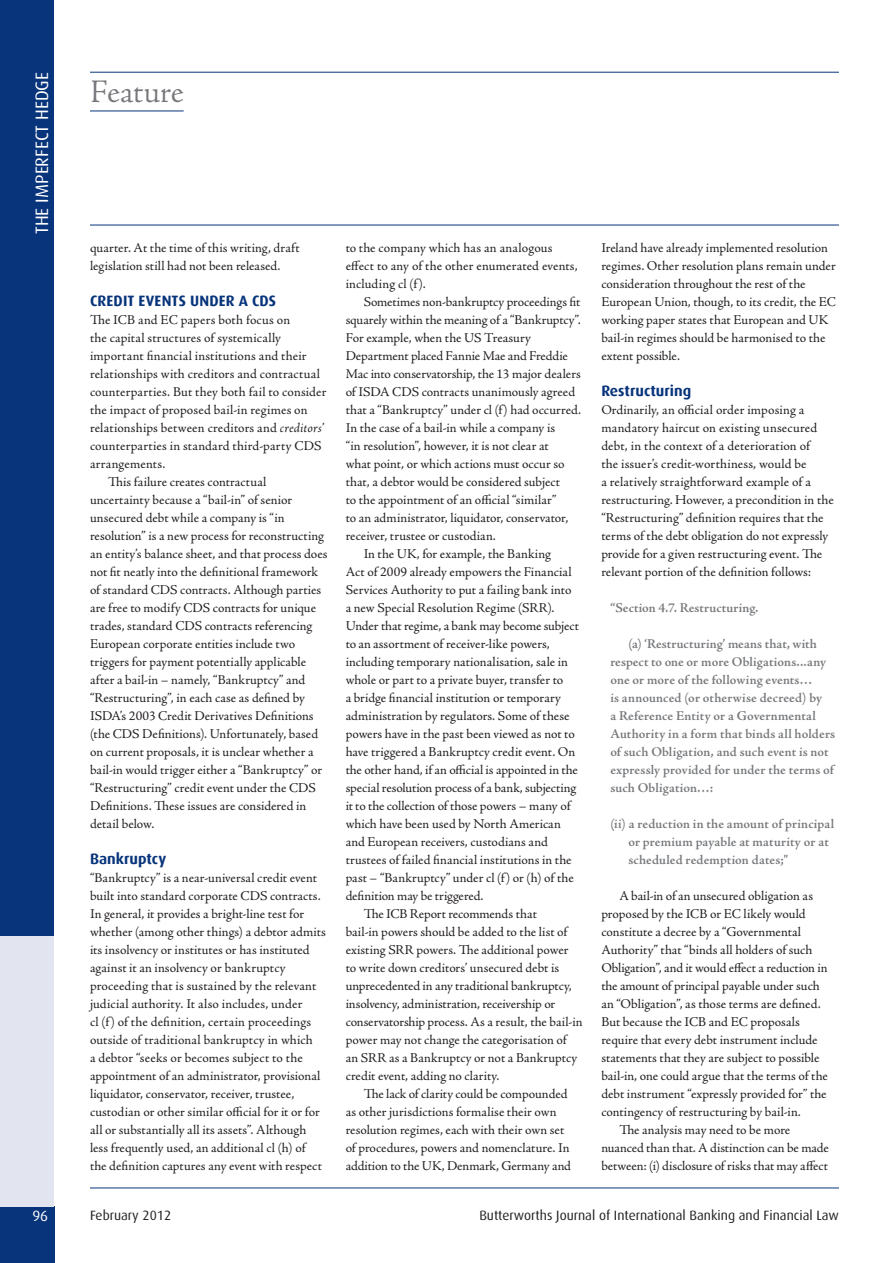
<style>
.page{position:relative;width:893px;height:1263px;background:#fff}
.page>*{position:absolute;margin:0;border:0;box-sizing:border-box;transform-origin:0 0}
.j-Section_Title{font:300 33px "Adobe Jenson Pro";color:#76787b}
.j-Strap{font:18px "Dax";color:#fff}
.j-H2{font:700 15px "Dax";color:#08347b}
.j-H1{font:700 15px "Dax";letter-spacing:.01em;color:#08347b}
.t1{font:15px "Dax";color:#fff}
.j-Para{font:13.5px/18px "Adobe Jenson Pro";color:#231f20}
.j-PC{font:13.5px/18px "Adobe Jenson Pro";letter-spacing:.005em;color:#231f20}
.j-QP{font:600 13.5px/18px "Adobe Jenson Pro";letter-spacing:.005em;color:#76787b}
.j-QuoteL1{font:600 13.5px/18px "Adobe Jenson Pro";letter-spacing:.005em;color:#76787b}
.j-Folio{font:13.5px "Dax";color:#231f20}
.j-QC{font:600 13.5px "Adobe Jenson Pro";letter-spacing:.005em;color:#76787b}
.s1{font-style:italic}
</style>
<div class="page">
<hr style="left:90px;top:1188px;width:749px;height:1px;background:#08347b">
<hr style="left:90px;top:72px;width:749px;height:1px;background:#08347b">
<div style="left:0;top:1206px;width:54px;height:57px;background:#08347b"></div>
<hr style="left:90px;top:225px;width:749px;height:1px;background:#08347b">
<div style="left:0;top:0;width:54px;height:936px;background:#08347b"></div>
<div style="left:0;top:936px;width:54px;height:270px;background:#e2e4ef"></div>
<hr style="left:90px;top:111px;width:94px;height:1px;background:#08347b">
<p class="j-Strap" style="left:32px;top:234px;width:163px;rotate:-90deg">THE IMPERFECT HEDGE</p>
<p class="j-Section_Title" style="left:90px;top:73px;width:95px">Feature</p>
<p class="j-Para" style="left:90px;top:239px;width:211px">quarter. At the time of this writing, draft legislation still had not been released.</p>
<p class="j-H1" style="left:90px;top:292px;width:188px">CREDIT EVENTS UNDER A CDS</p>
<p class="j-PC" style="left:90px;top:311px;width:238px">The ICB and EC papers both focus on<br>the capital structures of systemically important financial institutions and their relationships with creditors and contractual counterparties. But they both fail to consider the impact of proposed bail-in regimes on relationships between creditors and <span class="s1">creditors’ </span>counterparties in standard third-party CDS arrangements.</p>
<p class="j-Para" style="left:90px;top:473px;width:239px;text-indent:18px">This failure creates contractual uncertainty because a “bail-in” of senior unsecured debt while a company is “in resolution” is a new process for reconstructing an entity’s balance sheet, and that process does not fit neatly into the definitional framework of standard CDS contracts. Although parties are free to modify CDS contracts for unique trades, standard CDS contracts referencing European corporate entities include two triggers for payment potentially applicable after a bail-in – namely, “Bankruptcy” and “Restructuring”, in each case as defined by ISDA’s 2003 Credit Derivatives Definitions (the CDS Definitions). Unfortunately, based on current proposals, it is unclear whether a bail-in would trigger either a “Bankruptcy” or “Restructuring” credit event under the CDS Definitions. These issues are considered in detail below.</p>
<p class="j-H2" style="left:90px;top:850px;width:78px">Bankruptcy</p>
<p class="j-PC" style="left:90px;top:869px;width:237px">“Bankruptcy” is a near-universal credit event built into standard corporate CDS contracts.<br>In general, it provides a bright-line test for whether (among other things) a debtor admits its insolvency or institutes or has instituted against it an insolvency or bankruptcy proceeding that is sustained by the relevant judicial authority. It also includes, under<br>cl (f) of the definition, certain proceedings outside of traditional bankruptcy in which<br>a debtor “seeks or becomes subject to the appointment of an administrator, provisional liquidator, conservator, receiver, trustee, custodian or other similar official for it or for all or substantially all its assets”. Although less frequently used, an additional cl (h) of<br>the definition captures any event with respect</p>
<p class="j-PC" style="left:346px;top:239px;width:234px">to the company which has an analogous effect to any of the other enumerated events, including cl (f).</p>
<p class="j-Para" style="left:346px;top:293px;width:237px;text-indent:18px">Sometimes non-bankruptcy proceedings fit squarely within the meaning of a “Bankruptcy”.<br>For example, when the US Treasury Department placed Fannie Mae and Freddie Mac into conservatorship, the 13 major dealers of ISDA CDS contracts unanimously agreed that a “Bankruptcy” under cl (f) had occurred.<br>In the case of a bail-in while a company is<br>“in resolution”, however, it is not clear at<br>what point, or which actions must occur so that, a debtor would be considered subject<br>to the appointment of an official “similar”<br>to an administrator, liquidator, conservator, receiver, trustee or custodian.</p>
<p class="j-Para" style="left:346px;top:545px;width:235px;text-indent:18px">In the UK, for example, the Banking<br>Act of 2009 already empowers the Financial Services Authority to put a failing bank into a new Special Resolution Regime (SRR).<br>Under that regime, a bank may become subject to an assortment of receiver-like powers, including temporary nationalisation, sale in whole or part to a private buyer, transfer to<br>a bridge financial institution or temporary administration by regulators. Some of these powers have in the past been viewed as not to have triggered a Bankruptcy credit event. On the other hand, if an official is appointed in the special resolution process of a bank, subjecting it to the collection of those powers – many of which have been used by North American and European receivers, custodians and trustees of failed financial institutions in the past – “Bankruptcy” under cl (f) or (h) of the definition may be triggered.</p>
<p class="j-Para" style="left:346px;top:905px;width:238px;text-indent:18px">The ICB Report recommends that<br>bail-in powers should be added to the list of existing SRR powers. The additional power to write down creditors’ unsecured debt is unprecedented in any traditional bankruptcy, insolvency, administration, receivership or conservatorship process. As a result, the bail-in power may not change the categorisation of an SRR as a Bankruptcy or not a Bankruptcy credit event, adding no clarity.</p>
<p class="j-Para" style="left:346px;top:1085px;width:227px;text-indent:18px">The lack of clarity could be compounded as other jurisdictions formalise their own resolution regimes, each with their own set of procedures, powers and nomenclature. In addition to the UK, Denmark, Germany and</p>
<p class="j-Para" style="left:601px;top:239px;width:236px">Ireland have already implemented resolution regimes. Other resolution plans remain under consideration throughout the rest of the European Union, though, to its credit, the EC working paper states that European and UK bail-in regimes should be harmonised to the extent possible.</p>
<p class="j-H2" style="left:601px;top:382px;width:91px">Restructuring</p>
<p class="j-PC" style="left:601px;top:401px;width:234px">Ordinarily, an official order imposing a mandatory haircut on existing unsecured debt, in the context of a deterioration of<br>the issuer’s credit-worthiness, would be<br>a relatively straightforward example of a restructuring. However, a precondition in the “Restructuring” definition requires that the terms of the debt obligation do not expressly provide for a given restructuring event. The relevant portion of the definition follows:</p>
<p class="j-QC" style="left:610px;top:600px;width:150px">“Section 4.7. Restructuring.</p>
<p class="j-QP" style="left:610px;top:635px;width:226px;text-indent:18px">(a) ‘Restructuring’ means that, with respect to one or more Obligations...any one or more of the following events…<br>is announced (or otherwise decreed) by<br>a Reference Entity or a Governmental Authority in a form that binds all holders of such Obligation, and such event is not expressly provided for under the terms of such Obligation…:</p>
<p class="j-QuoteL1" style="left:628px;top:815px;width:207px;text-indent:-18px">(ii) a reduction in the amount of principal or premium payable at maturity or at scheduled redemption dates;"</p>
<p class="j-Para" style="left:601px;top:887px;width:228px;text-indent:18px">A bail-in of an unsecured obligation as proposed by the ICB or EC likely would constitute a decree by a “Governmental Authority” that “binds all holders of such Obligation”, and it would effect a reduction in the amount of principal payable under such an “Obligation”, as those terms are defined.<br>But because the ICB and EC proposals require that every debt instrument include statements that they are subject to possible bail-in, one could argue that the terms of the debt instrument “expressly provided for” the contingency of restructuring by bail-in.</p>
<p class="j-Para" style="left:601px;top:1121px;width:229px;text-indent:18px">The analysis may need to be more nuanced than that. A distinction can be made between: (i) disclosure of risks that may affect</p>
<p class="t1" style="left:32px;top:1207px;width:17px">96</p>
<p class="j-Folio" style="left:90px;top:1208px;width:83px">February 2012</p>
<p class="j-Folio" style="left:479px;top:1208px;width:361px">Butterworths Journal of International Banking and Financial Law</p>
</div>
